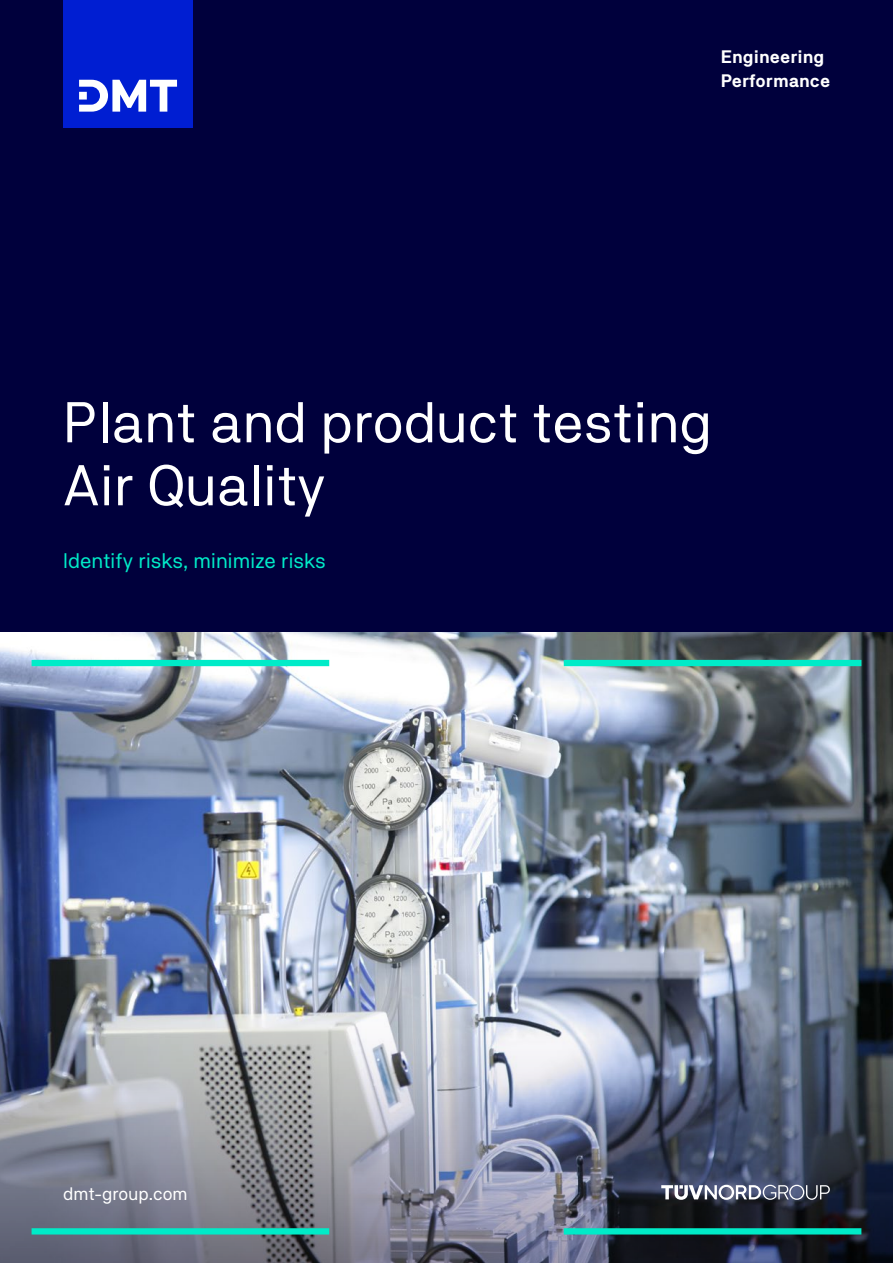
<style>
.page{position:relative;width:893px;height:1263px;background:#fff}
.page>*{position:absolute;margin:0;border:0;box-sizing:border-box;transform-origin:0 0}
.t1{font:57px/63px "TNG Pro";color:#fff}
.t2{font:21px "TNG Pro";letter-spacing:-.01em;color:#00ebc8}
.t3{font:700 18px/24px "TNG Pro";color:#fff}
.t4{font:18px "TNG Pro";color:#fff}
</style>
<div class="page">
<img style="left:0;top:631px;width:893px;height:632px">
<div style="left:0;top:0;width:893px;height:631px;background:#00003c"></div>
<div style="left:32px;top:660px;width:297px;height:6px;background:#00ebc8"></div>
<div style="left:564px;top:660px;width:297px;height:6px;background:#00ebc8"></div>
<svg style="left:661px;top:1185px;width:169px;height:15px"></svg>
<div style="left:564px;top:1228px;width:297px;height:6px;background:#00ebc8"></div>
<div style="left:32px;top:1228px;width:297px;height:6px;background:#00ebc8"></div>
<div style="left:63px;top:0;width:130px;height:128px;background:#001ed2"></div>
<svg style="left:79px;top:80px;width:98px;height:32px"></svg>
<p class="t3" style="left:721px;top:45px;width:111px">Engineering<br>Performance</p>
<p class="t1" style="left:63px;top:390px;width:650px">Plant and product testing<br>Air Quality</p>
<p class="t2" style="left:63px;top:548px;width:264px">Identify risks, minimize risks</p>
<p class="t4" style="left:63px;top:1182px;width:126px">dmt-group.com</p>
</div>
